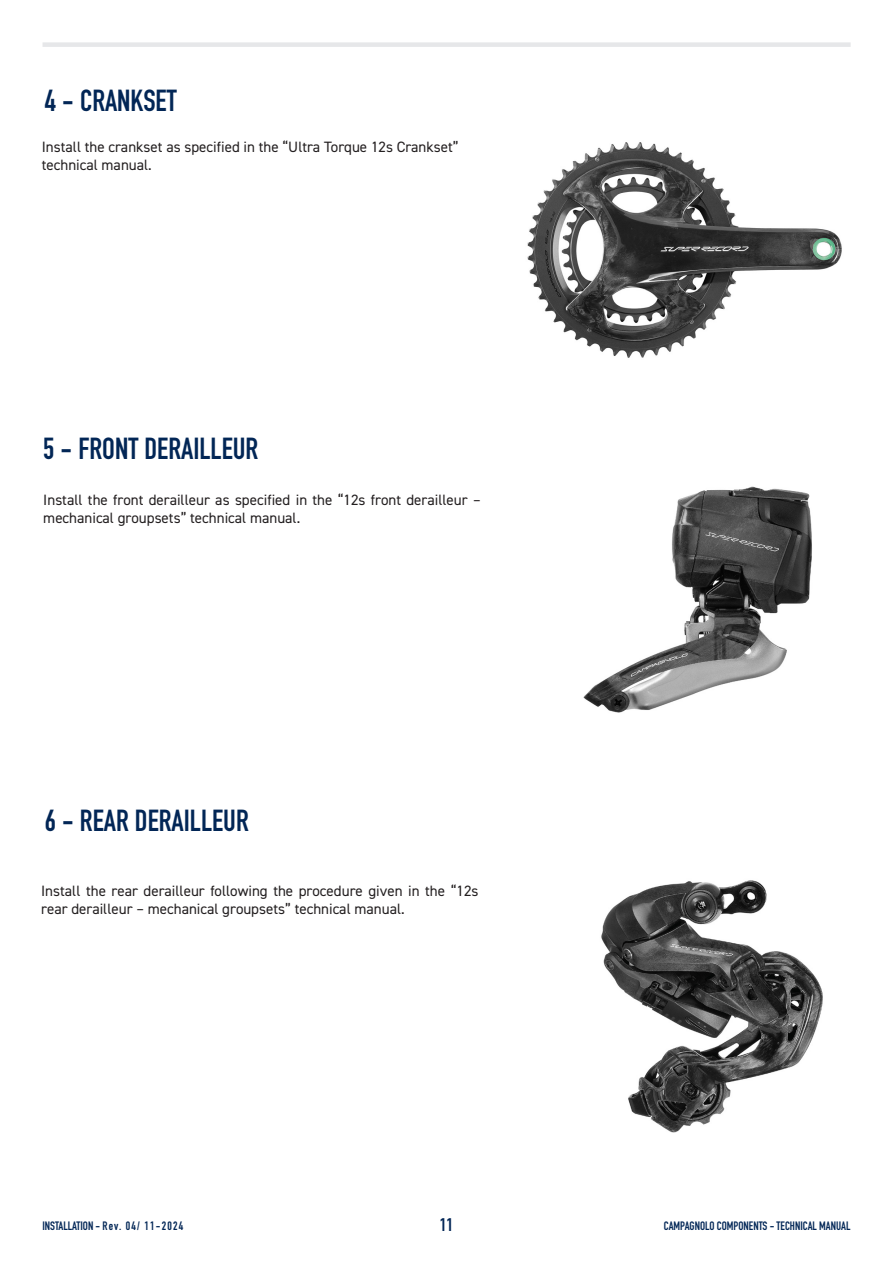
<style>
.page{position:relative;width:893px;height:1263px;background:#fff}
.page>*{position:absolute;margin:0;border:0;box-sizing:border-box;transform-origin:0 0}
.Normale{font:700 30px "DIN Condensed";color:#022656}
.t1{font:700 18px "DIN Condensed";color:#022656}
.t2{font:15px/18px "DIN2014";color:#231f20}
.t3{font:700 12px "DIN Condensed";color:#022656}
</style>
<div class="page">
<div style="left:43px;top:42px;width:808px;height:5px;background:#e6e7e9"></div>
<img style="left:527px;top:142px;width:315px;height:216px">
<img style="left:583px;top:486px;width:229px;height:227px">
<img style="left:601px;top:880px;width:222px;height:253px">
<p class="Normale" style="left:45px;top:81px;width:133px">4 - CRANKSET</p>
<p class="t2" style="left:42px;top:137px;width:418px">Install the crankset as specified in the “Ultra Torque 12s Crankset” technical manual.</p>
<p class="Normale" style="left:43px;top:428px;width:217px">5 - FRONT DERAILLEUR</p>
<p class="t2" style="left:43px;top:490px;width:439px">Install the front derailleur as specified in the “12s front derailleur – mechanical groupsets” technical manual.</p>
<p class="Normale" style="left:45px;top:801px;width:205px">6 - REAR DERAILLEUR</p>
<p class="t2" style="left:41px;top:882px;width:439px">Install the rear derailleur following the procedure given in the “12s rear derailleur – mechanical groupsets” technical manual.</p>
<p class="t3" style="left:43px;top:1217px;width:142px">INSTALLATION - Rev. 04/ 11-2024</p>
<p class="t1" style="left:440px;top:1213px;width:15px">11</p>
<p class="t3" style="left:664px;top:1217px;width:188px">CAMPAGNOLO COMPONENTS - TECHNICAL MANUAL</p>
</div>
